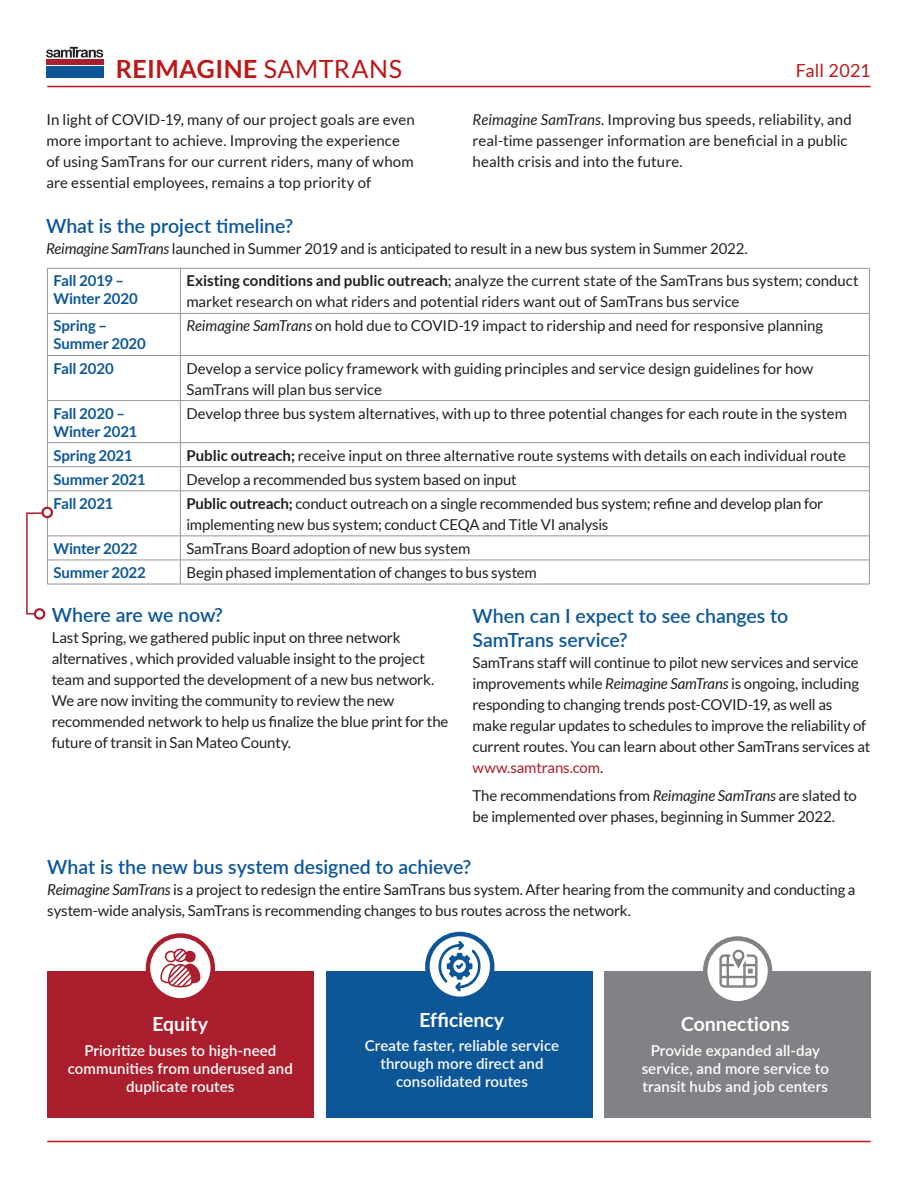
<style>
.page{position:relative;width:918px;height:1188px;background:#fff}
.page>*{position:absolute;margin:0;border:0;box-sizing:border-box;transform-origin:0 0}
.t1{font:700 25.05px "Lato";letter-spacing:.015em;color:#bd1717}
.Header_2{font:600 19.5px/24px "Lato";color:#0d5799}
.t2{font:700 19.5px "Lato";letter-spacing:-.005em;color:#fff}
.t3{font:18px "Lato";letter-spacing:.005em;color:#bd1717}
.Body{font:15px/21px "Lato";letter-spacing:-.01em;color:#231f20}
.t4{font:600 15px/18px "Lato";letter-spacing:.005em;color:#fff;text-align:center}
.t5{font:700 15px "Lato";letter-spacing:-.01em;color:#0d5799}
.s1{font-weight:400}
.s2{font-style:italic}
.s3{font-weight:700}
.s4{color:#aa1e2d}
</style>
<div class="page">
<svg style="left:46px;top:47px;width:57px;height:11px"></svg>
<div style="left:46px;top:59px;width:57px;height:6px;background:#aa1e2d"></div>
<div style="left:46px;top:67px;width:57px;height:11px;background:#0d5799"></div>
<hr style="left:47px;top:86px;width:824px;height:1px;background:#bd1717">
<div style="left:47px;top:971px;width:266px;height:146px;background:#aa1e2d"></div>
<div style="left:327px;top:971px;width:266px;height:146px;background:#0d5799"></div>
<div style="left:605px;top:971px;width:266px;height:146px;background:#808285"></div>
<svg style="left:148px;top:936px;width:65px;height:64px"></svg>
<div style="left:146px;top:933px;width:69px;height:70px;border:4px solid #aa1e2d;border-radius:50%"></div>
<svg style="left:427px;top:934px;width:65px;height:65px"></svg>
<div style="left:425px;top:932px;width:69px;height:69px;border:4px solid #0d5799;border-radius:50%"></div>
<svg style="left:705px;top:939px;width:65px;height:64px;fill:#fff"></svg>
<div style="left:703px;top:936px;width:69px;height:70px;border:4px solid #808285;border-radius:50%"></div>
<hr style="left:47px;top:268px;width:133px;height:1px;background:#939598">
<hr style="left:47px;top:269px;width:1px;height:44px;background:#939598">
<hr style="left:180px;top:268px;width:690px;height:1px;background:#939598">
<hr style="left:180px;top:269px;width:1px;height:44px;background:#939598">
<hr style="left:869px;top:269px;width:1px;height:44px;background:#939598">
<hr style="left:47px;top:313px;width:133px;height:1px;background:#939598">
<hr style="left:47px;top:314px;width:1px;height:41px;background:#939598">
<hr style="left:180px;top:313px;width:690px;height:1px;background:#939598">
<hr style="left:180px;top:314px;width:1px;height:41px;background:#939598">
<hr style="left:869px;top:314px;width:1px;height:41px;background:#939598">
<hr style="left:47px;top:355px;width:133px;height:1px;background:#939598">
<hr style="left:47px;top:356px;width:1px;height:44px;background:#939598">
<hr style="left:180px;top:355px;width:690px;height:1px;background:#939598">
<hr style="left:180px;top:356px;width:1px;height:44px;background:#939598">
<hr style="left:869px;top:356px;width:1px;height:44px;background:#939598">
<hr style="left:47px;top:400px;width:133px;height:1px;background:#939598">
<hr style="left:47px;top:401px;width:1px;height:41px;background:#939598">
<hr style="left:180px;top:400px;width:690px;height:1px;background:#939598">
<hr style="left:180px;top:401px;width:1px;height:41px;background:#939598">
<hr style="left:869px;top:401px;width:1px;height:41px;background:#939598">
<hr style="left:47px;top:442px;width:133px;height:1px;background:#939598">
<hr style="left:180px;top:442px;width:690px;height:1px;background:#939598">
<hr style="left:47px;top:466px;width:133px;height:1px;background:#939598">
<svg style="left:47px;top:443px;width:1px;height:48px"></svg>
<hr style="left:180px;top:466px;width:690px;height:1px;background:#939598">
<svg style="left:180px;top:443px;width:1px;height:48px"></svg>
<svg style="left:869px;top:443px;width:1px;height:48px"></svg>
<hr style="left:47px;top:491px;width:133px;height:1px;background:#939598">
<hr style="left:47px;top:491px;width:1px;height:45px;background:#939598">
<hr style="left:180px;top:491px;width:690px;height:1px;background:#939598">
<hr style="left:180px;top:491px;width:1px;height:45px;background:#939598">
<hr style="left:869px;top:491px;width:1px;height:45px;background:#939598">
<hr style="left:47px;top:536px;width:133px;height:1px;background:#939598">
<hr style="left:180px;top:536px;width:690px;height:1px;background:#939598">
<hr style="left:47px;top:560px;width:133px;height:1px;background:#939598">
<svg style="left:47px;top:537px;width:1px;height:47px"></svg>
<hr style="left:180px;top:560px;width:690px;height:1px;background:#939598">
<svg style="left:180px;top:536px;width:1px;height:48px"></svg>
<svg style="left:869px;top:537px;width:1px;height:47px"></svg>
<hr style="left:47px;top:584px;width:133px;height:1px;background:#939598">
<hr style="left:180px;top:584px;width:690px;height:1px;background:#939598">
<div style="left:26px;top:512px;width:19px;height:103px;border:2px solid #aa1e2d"></div>
<div style="left:43px;top:508px;width:9px;height:9px;background:#fff;border-radius:50%"></div>
<div style="left:41px;top:507px;width:12px;height:11px;border:2px solid #aa1e2d;border-radius:50%"></div>
<div style="left:35px;top:609px;width:9px;height:10px;background:#fff;border-radius:50%"></div>
<div style="left:34px;top:608px;width:11px;height:12px;border:2px solid #aa1e2d;border-radius:50%"></div>
<svg style="left:719px;top:950px;width:39px;height:38px"></svg>
<svg style="left:437px;top:941px;width:46px;height:50px"></svg>
<svg style="left:160px;top:949px;width:40px;height:38px"></svg>
<hr style="left:47px;top:1141px;width:824px;height:1px;background:#bd1717">
<p class="t1" style="left:116px;top:55px;width:288px">REIMAGINE <span class="s1">SAMTRANS</span></p>
<p class="t3" style="left:796px;top:60px;width:76px">Fall 2021</p>
<p class="Body" style="left:46px;top:109px;width:370px">In light of COVID-19, many of our project goals are even more important to achieve. Improving the experience of using SamTrans for our current riders, many of whom are essential employees, remains a top priority of</p>
<p class="Body" style="left:472px;top:109px;width:381px"><span class="s2">Reimagine SamTrans</span>. Improving bus speeds, reliability, and real-time passenger information are beneficial in a public health crisis and into the future.</p>
<p class="Header_2" style="left:46px;top:213px;width:249px">What is the project timeline?</p>
<p class="Body" style="left:46px;top:238px;width:703px"><span class="s2">Reimagine SamTrans</span> launched in Summer 2019 and is anticipated to result in a new bus system in Summer 2022.</p>
<p class="t5" style="left:53px;top:272px;width:72px">Fall 2019 –</p>
<p class="t5" style="left:53px;top:290px;width:86px">Winter 2020</p>
<p class="Body" style="left:186px;top:270px;width:674px"><span class="s3">Existing conditions and public outreach</span>; analyze the current state of the SamTrans bus system; conduct market research on what riders and potential riders want out of SamTrans bus service</p>
<p class="t5" style="left:53px;top:317px;width:55px">Spring –</p>
<p class="t5" style="left:53px;top:335px;width:94px">Summer 2020</p>
<p class="Body" style="left:186px;top:315px;width:638px"><span class="s2">Reimagine SamTrans</span> on hold due to COVID-19 impact to ridership and need for responsive planning</p>
<p class="t5" style="left:53px;top:360px;width:62px">Fall 2020</p>
<p class="Body" style="left:186px;top:358px;width:628px">Develop a service policy framework with guiding principles and service design guidelines for how<br>SamTrans will plan bus service</p>
<p class="t5" style="left:53px;top:405px;width:73px">Fall 2020 –</p>
<p class="t5" style="left:53px;top:423px;width:85px">Winter 2021</p>
<p class="Body" style="left:186px;top:403px;width:662px">Develop three bus system alternatives, with up to three potential changes for each route in the system</p>
<p class="t5" style="left:53px;top:447px;width:80px">Spring 2021</p>
<p class="Body" style="left:186px;top:445px;width:661px"><span class="s3">Public outreach;</span> receive input on three alternative route systems with details on each individual route</p>
<p class="t5" style="left:53px;top:471px;width:94px">Summer 2021</p>
<p class="Body" style="left:186px;top:469px;width:332px">Develop a recommended bus system based on input</p>
<p class="t5" style="left:53px;top:495px;width:61px">Fall 2021</p>
<p class="Body" style="left:186px;top:493px;width:639px"><span class="s3">Public outreach;</span> conduct outreach on a single recommended bus system; refine and develop plan for implementing new bus system; conduct CEQA and Title VI analysis</p>
<p class="t5" style="left:53px;top:540px;width:86px">Winter 2022</p>
<p class="Body" style="left:186px;top:538px;width:285px">SamTrans Board adoption of new bus system</p>
<p class="t5" style="left:53px;top:564px;width:94px">Summer 2022</p>
<p class="Body" style="left:186px;top:562px;width:352px">Begin phased implementation of changes to bus system</p>
<p class="Header_2" style="left:52px;top:603px;width:173px">Where are we now?</p>
<p class="Body" style="left:52px;top:627px;width:398px">Last Spring, we gathered public input on three network alternatives , which provided valuable insight to the project team and supported the development of a new bus network.<br>We are now inviting the community to review the new recommended network to help us finalize the blue print for the future of transit in San Mateo County.</p>
<p class="Header_2" style="left:472px;top:603px;width:317px">When can I expect to see changes to<br>SamTrans service?</p>
<p class="Body" style="left:472px;top:652px;width:399px">SamTrans staff will continue to pilot new services and service improvements while <span class="s2">Reimagine SamTrans</span> is ongoing, including responding to changing trends post-COVID-19, as well as make regular updates to schedules to improve the reliability of current routes. You can learn about other SamTrans services at <span class="s4">www.samtrans.com</span>.</p>
<p class="Body" style="left:472px;top:785px;width:386px">The recommendations from <span class="s2">Reimagine SamTrans</span> are slated to be implemented over phases, beginning in Summer 2022.</p>
<p class="Header_2" style="left:47px;top:854px;width:426px">What is the new bus system designed to achieve?</p>
<p class="Body" style="left:47px;top:878px;width:810px"><span class="s2">Reimagine SamTrans</span> is a project to redesign the entire SamTrans bus system. After hearing from the community and conducting a system-wide analysis, SamTrans is recommending changes to bus routes across the network.</p>
<p class="t2" style="left:152px;top:1013px;width:57px">Equity</p>
<p class="t4" style="left:68px;top:1041px;width:227px">Prioritize buses to high-need communities from underused and duplicate routes</p>
<p class="t2" style="left:420px;top:1008px;width:86px">Efficiency</p>
<p class="t4" style="left:365px;top:1036px;width:196px">Create faster, reliable service through more direct and consolidated routes</p>
<p class="t2" style="left:681px;top:1013px;width:110px">Connections</p>
<p class="t4" style="left:642px;top:1041px;width:189px">Provide expanded all-day service, and more service to transit hubs and job centers</p>
</div>
